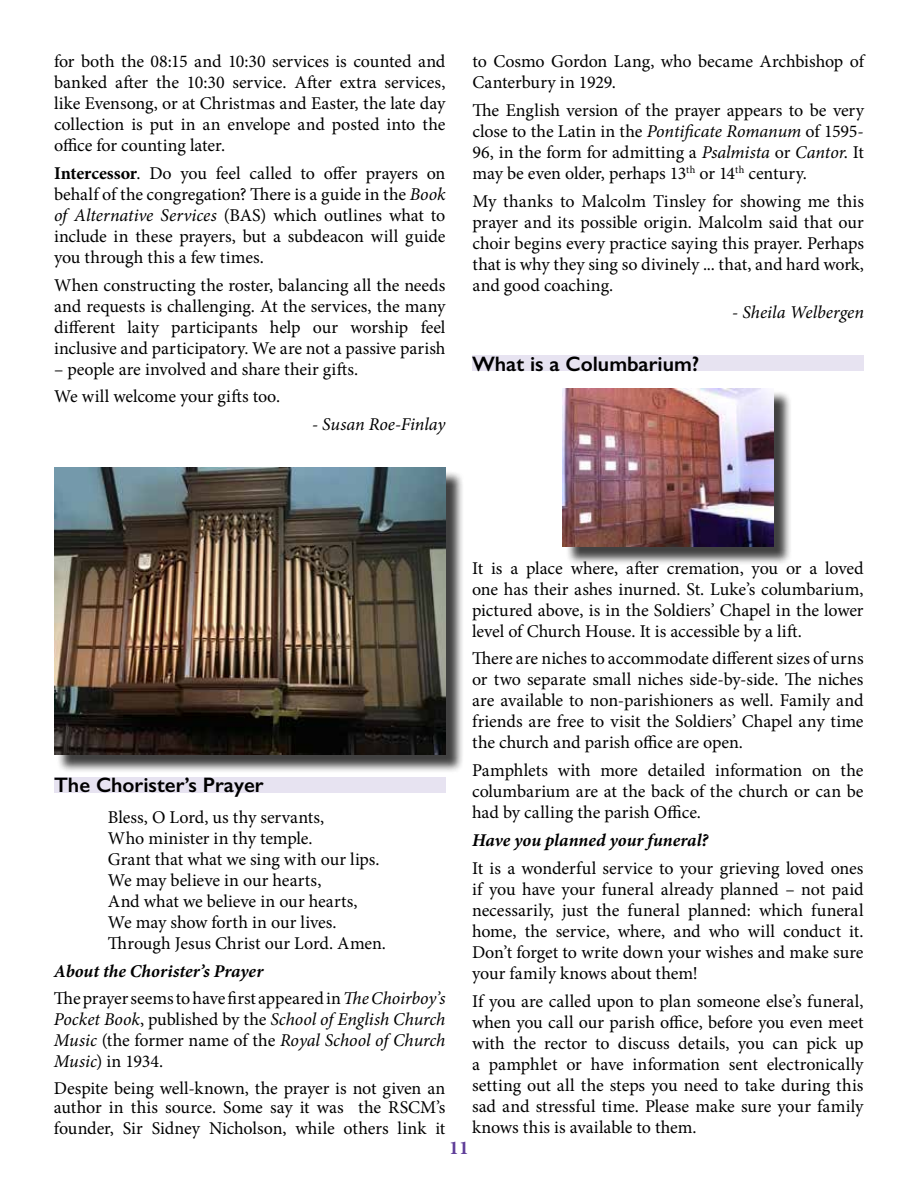
<style>
.page{position:relative;width:918px;height:1188px;background:#fff}
.page>*{position:absolute;margin:0;border:0;box-sizing:border-box;transform-origin:0 0}
.t1{font:600 21px "Gill Sans";color:#000}
.t2{font:700 19.5px "Minion Pro";color:#603f99}
.t3{font:18px/21px "Minion Pro";letter-spacing:-.005em;color:#000;text-align:justify}
.t4{font:italic 18px/21px "Minion Pro";letter-spacing:-.005em;color:#000;text-align:justify}
.t5{font:italic 700 18px "Minion Pro";color:#000}
.s1{font-weight:700}
.s2{font-style:italic}
.s3{font-weight:700;font-style:italic}
.s4{font-style:normal}
</style>
<div class="page">
<div style="left:472px;top:356px;width:392px;height:15px;background:#e7e3f1"></div>
<div style="left:54px;top:777px;width:392px;height:15px;background:#e7e3f1"></div>
<div style="left:56px;top:470px;width:408px;height:303px;background:#000;opacity:.75"></div>
<img style="left:54px;top:468px;width:392px;height:287px">
<div style="left:565px;top:390px;width:228px;height:175px;background:#000;opacity:.75"></div>
<img style="left:563px;top:388px;width:211px;height:158px">
<p class="t3" style="left:54px;top:51px;width:393px">for both the 08:15 and 10:30 services is counted and banked after the 10:30 service. After extra services, like Evensong, or at Christmas and Easter, the late day collection is put in an envelope and posted into the office for counting later.</p>
<p class="t3" style="left:54px;top:163px;width:393px"><span class="s1">Intercessor</span>. Do you feel called to offer prayers on behalf of the congregation? There is a guide in the <span class="s2">Book of Alternative Services</span> (BAS) which outlines what to include in these prayers, but a subdeacon will guide you through this a few times.</p>
<p class="t3" style="left:54px;top:274px;width:393px">When constructing the roster, balancing all the needs and requests is challenging. At the services, the many different laity participants help our worship feel inclusive and participatory. We are not a passive parish</p>
<p class="t3" style="left:54px;top:355px;width:306px;line-height:27.8px">– people are involved and share their gifts.<br>We will welcome your gifts too.</p>
<p class="t4" style="left:312px;top:414px;width:135px">- Susan Roe-Finlay</p>
<p class="t3" style="left:472px;top:51px;width:393px">to Cosmo Gordon Lang, who became Archbishop of<br>Canterbury in 1929.</p>
<p class="t3" style="left:472px;top:100px;width:393px">The English version of the prayer appears to be very close to the Latin in the <span class="s2">Pontificate Romanum</span> of 1595- 96, in the form for admitting a <span class="s2">Psalmista</span> or <span class="s2">Cantor</span>. It may be even older, perhaps 13<sup>th</sup> or 14<sup>th</sup> century.</p>
<p class="t3" style="left:473px;top:190px;width:393px">My thanks to Malcolm Tinsley for showing me this prayer and its possible origin. Malcolm said that our choir begins every practice saying this prayer. Perhaps that is why they sing so divinely ... that, and hard work, and good coaching.</p>
<p class="t4" style="left:732px;top:302px;width:133px">- Sheila Welbergen</p>
<p class="t1" style="left:472px;top:351px;width:229px">What is a Columbarium?</p>
<p class="t1" style="left:54px;top:773px;width:211px">The Chorister’s Prayer</p>
<p class="t3" style="left:108px;top:807px;width:280px;text-align:left">Bless, O Lord, us thy servants,<br>Who minister in thy temple.<br>Grant that what we sing with our lips.<br>We may believe in our hearts,<br>And what we believe in our hearts,<br>We may show forth in our lives.<br>Through Jesus Christ our Lord. Amen.</p>
<p class="t3" style="left:54px;top:957px;width:393px;line-height:27.8px"><span class="s3">About the Chorister’s Prayer<br></span>The prayer seems to have first appeared in <span class="s2">The Choirboy’s</span></p>
<p class="t4" style="left:54px;top:1009px;width:393px">Pocket Book<span class="s4">, published by the</span> School of English Church Music <span class="s4">(the former name of the</span> Royal School of Church Music<span class="s4">) in 1934.</span></p>
<p class="t3" style="left:54px;top:1078px;width:393px;line-height:20.2px">Despite being well-known, the prayer is not given an author in this source. Some say it was the RSCM’s founder, Sir Sidney Nicholson, while others link it</p>
<p class="t3" style="left:472px;top:558px;width:393px">It is a place where, after cremation, you or a loved one has their ashes inurned. St. Luke’s columbarium, pictured above, is in the Soldiers’ Chapel in the lower level of Church House. It is accessible by a lift.</p>
<p class="t3" style="left:472px;top:648px;width:393px">There are niches to accommodate different sizes of urns or two separate small niches side-by-side. The niches are available to non-parishioners as well. Family and friends are free to visit the Soldiers’ Chapel any time the church and parish office are open.</p>
<p class="t3" style="left:472px;top:760px;width:393px">Pamphlets with more detailed information on the columbarium are at the back of the church or can be had by calling the parish Office.</p>
<p class="t5" style="left:472px;top:827px;width:238px">Have you planned your funeral?</p>
<p class="t3" style="left:472px;top:858px;width:393px">It is a wonderful service to your grieving loved ones if you have your funeral already planned – not paid necessarily, just the funeral planned: which funeral home, the service, where, and who will conduct it.<br>Don’t forget to write down your wishes and make sure your family knows about them!</p>
<p class="t3" style="left:472px;top:990px;width:393px">If you are called upon to plan someone else’s funeral, when you call our parish office, before you even meet with the rector to discuss details, you can pick up a pamphlet or have information sent electronically setting out all the steps you need to take during this sad and stressful time. Please make sure your family knows this is available to them.</p>
<p class="t2" style="left:449px;top:1134px;width:21px">11</p>
</div>
